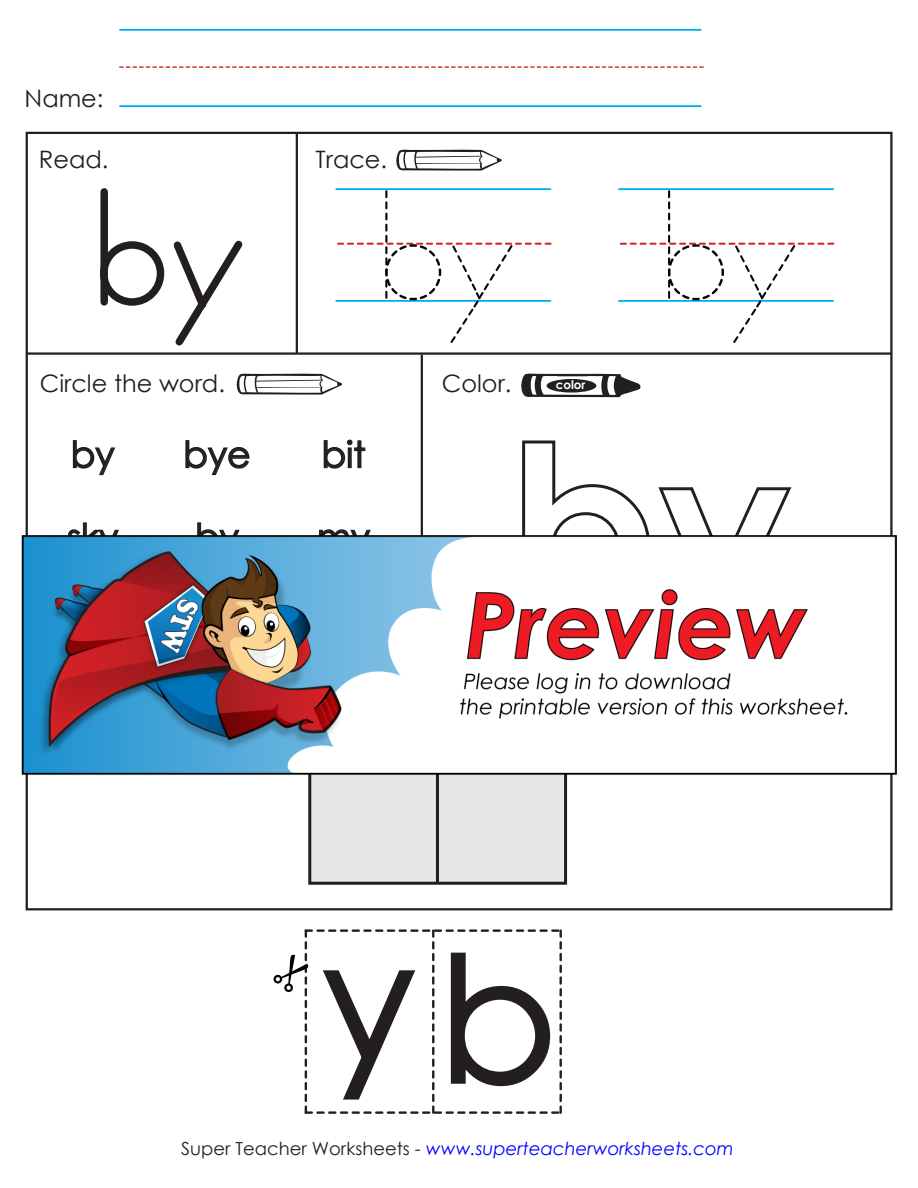
<style>
.page{position:relative;width:918px;height:1188px;background:#fff}
.page>*{position:absolute;margin:0;border:0;box-sizing:border-box;transform-origin:0 0}
.t1{font:174px "Century STW3";color:#231f20}
.t2{font:36px "Century STW3";color:#231f20}
.t3{font:24px "Century Gothic 2";color:#231f20}
.t4{font:italic 18px "Century Gothic 2";color:#00f}
.t5{font:700 12px "Century Gothic 2";color:#fff}
.s1{font-style:normal;color:#231f20}
</style>
<div class="page">
<hr style="left:421px;top:355px;width:2px;height:322px;background:#231f20">
<hr style="left:296px;top:133px;width:2px;height:221px;background:#231f20">
<hr style="left:26px;top:352px;width:866px;height:3px;background:#231f20">
<hr style="left:120px;top:29px;width:581px;height:2px;background:#00aeef">
<hr style="left:120px;top:105px;width:581px;height:2px;background:#00aeef">
<svg style="left:119px;top:66px;width:585px;height:2px"></svg>
<svg style="left:72px;top:440px;width:44px;height:36px"></svg>
<svg style="left:185px;top:440px;width:65px;height:36px"></svg>
<svg style="left:323px;top:439px;width:43px;height:30px"></svg>
<svg style="left:521px;top:373px;width:120px;height:25px"></svg>
<svg style="left:522px;top:440px;width:270px;height:76px"></svg>
<div style="left:547px;top:379px;width:49px;height:14px;background:#231f20;border-radius:50%"></div>
<div style="left:310px;top:700px;width:256px;height:183px;background:#e6e7e9"></div>
<div style="left:308px;top:699px;width:259px;height:186px;border:3px solid #231f20"></div>
<hr style="left:436px;top:700px;width:3px;height:184px;background:#231f20">
<div style="left:273px;top:975px;width:9px;height:9px;border:2px solid #040503;border-radius:50%"></div>
<svg style="left:281px;top:929px;width:281px;height:185px"></svg>
<svg style="left:396px;top:149px;width:106px;height:22px"></svg>
<svg style="left:237px;top:373px;width:106px;height:22px"></svg>
<hr style="left:336px;top:188px;width:214px;height:2px;background:#00aeef">
<hr style="left:336px;top:300px;width:214px;height:2px;background:#00aeef">
<svg style="left:337px;top:190px;width:215px;height:153px"></svg>
<hr style="left:619px;top:188px;width:214px;height:2px;background:#00aeef">
<hr style="left:619px;top:300px;width:214px;height:2px;background:#00aeef">
<svg style="left:620px;top:190px;width:214px;height:153px"></svg>
<div style="left:100px;top:192px;width:8px;height:110px;background:#231f20"></div>
<div style="left:100px;top:241px;width:64px;height:65px;border:8px solid #231f20;border-radius:50%"></div>
<svg style="left:173px;top:240px;width:70px;height:106px"></svg>
<img style="left:21px;top:516px;width:876px;height:274px">
<p class="t3" style="left:25px;top:81px;width:80px">Name:</p>
<p class="t3" style="left:39px;top:143px;width:71px">Read.</p>
<p class="t3" style="left:316px;top:143px;width:73px">Trace.</p>
<p class="t3" style="left:40px;top:366px;width:187px">Circle the word.</p>
<p class="t2" style="left:71px;top:429px;width:45px">by</p>
<p class="t2" style="left:67px;top:512px;width:53px">sky</p>
<p class="t2" style="left:183px;top:429px;width:69px">bye</p>
<p class="t2" style="left:195px;top:512px;width:45px">by</p>
<p class="t2" style="left:322px;top:429px;width:45px">bit</p>
<p class="t2" style="left:317px;top:512px;width:55px">my</p>
<p class="t3" style="left:442px;top:366px;width:71px">Color.</p>
<p class="t5" style="left:556px;top:376px;width:31px">color</p>
<p class="t1" style="left:322px;top:880px;width:95px">y</p>
<p class="t1" style="left:438px;top:898px;width:120px">b</p>
<p class="t4" style="left:181px;top:1136px;width:554px"><span class="s1">Super Teacher Worksheets -</span> www.superteacherworksheets.com</p>
</div>
